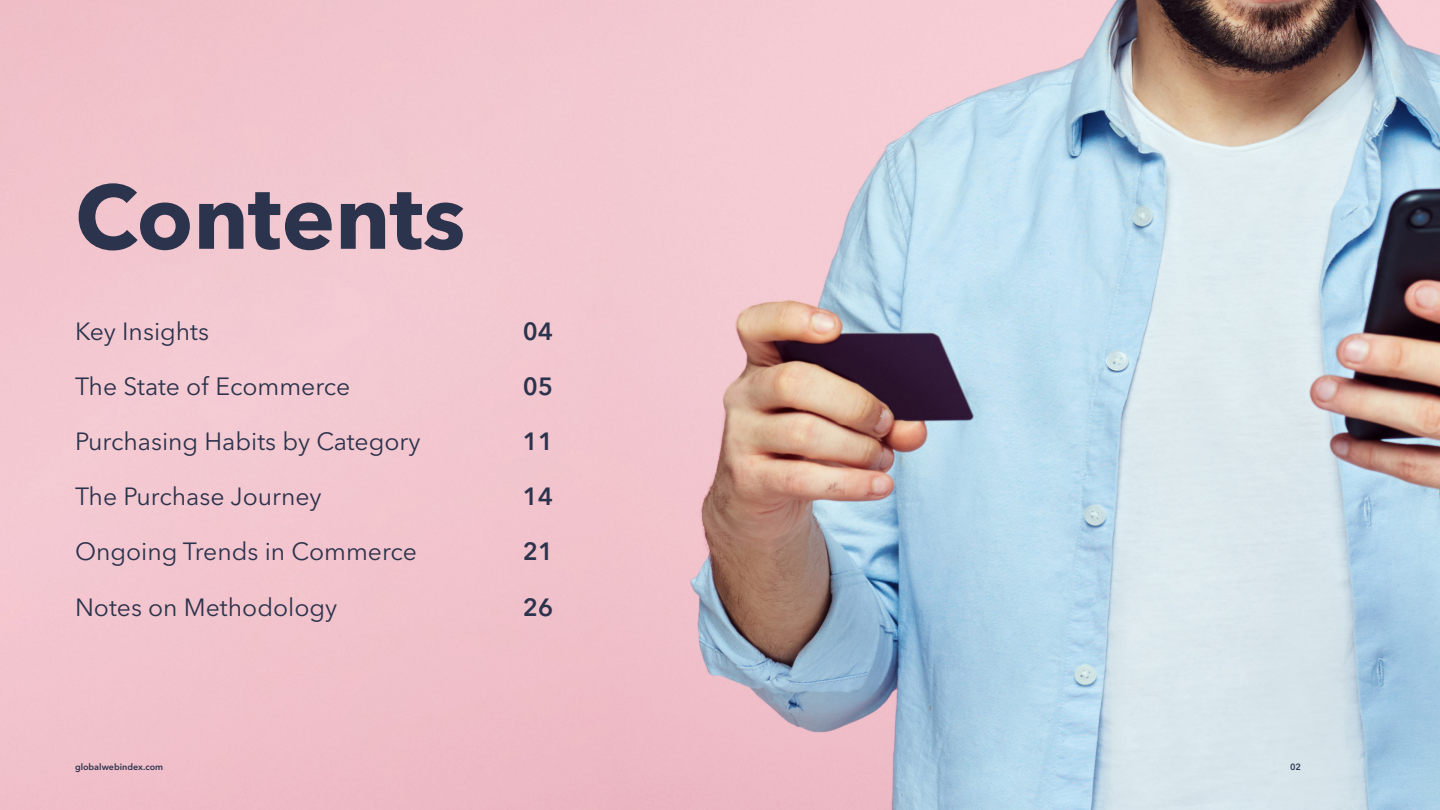
<style>
.page{position:relative;width:1440px;height:810px;background:#fff}
.page>*{position:absolute;margin:0;border:0;box-sizing:border-box;transform-origin:0 0}
.ToC_Title{font:700 90px "Avenir Next LT Pro";color:#2c334c}
.ToC_Text{font:24.75px "Avenir Next LT Pro";color:#2c334c}
.ToC_Text-2{font:600 24.75px "Avenir Next LT Pro";color:#2c334c}
.t1{font:600 9px "Avenir Next LT Pro";color:#2c334c}
</style>
<div class="page">
<img style="left:0;top:0;width:1440px;height:810px">
<p class="ToC_Title" style="left:75px;top:162px;width:392px">Contents</p>
<p class="ToC_Text" style="left:75px;top:317px;width:136px">Key Insights</p>
<p class="ToC_Text-2" style="left:523px;top:316px;width:32px">04</p>
<p class="ToC_Text" style="left:75px;top:372px;width:277px">The State of Ecommerce</p>
<p class="ToC_Text-2" style="left:523px;top:371px;width:32px">05</p>
<p class="ToC_Text" style="left:75px;top:427px;width:347px">Purchasing Habits by Category</p>
<p class="ToC_Text-2" style="left:523px;top:426px;width:32px">11</p>
<p class="ToC_Text" style="left:75px;top:482px;width:248px">The Purchase Journey</p>
<p class="ToC_Text-2" style="left:523px;top:482px;width:32px">14</p>
<p class="ToC_Text" style="left:75px;top:537px;width:344px">Ongoing Trends in Commerce</p>
<p class="ToC_Text-2" style="left:523px;top:537px;width:32px">21</p>
<p class="ToC_Text" style="left:75px;top:592px;width:264px">Notes on Methodology</p>
<p class="ToC_Text-2" style="left:523px;top:592px;width:32px">26</p>
<p class="t1" style="left:75px;top:762px;width:90px">globalwebindex.com</p>
<p class="t1" style="left:1290px;top:762px;width:12px">02</p>
</div>
